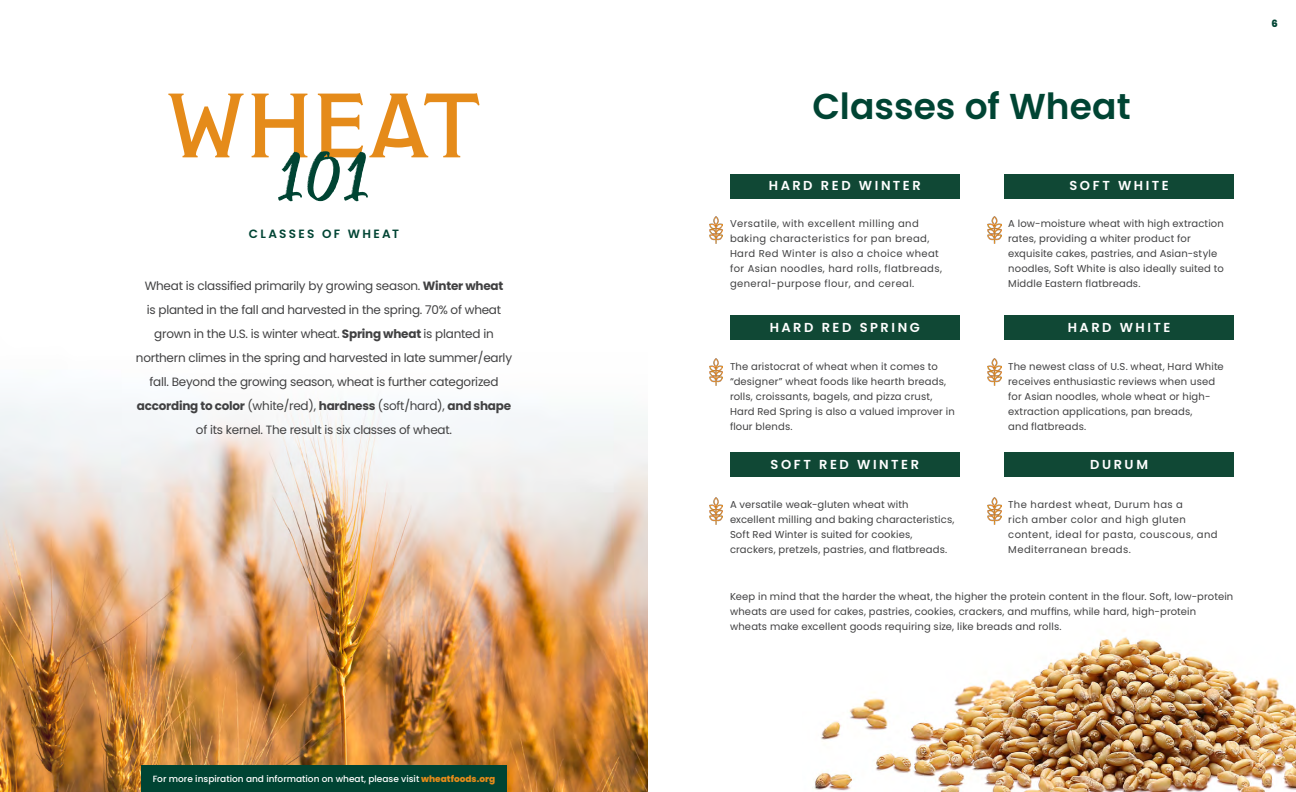
<style>
.page{position:relative;width:1296px;height:792px;background:#fff}
.page>*{position:absolute;margin:0;border:0;box-sizing:border-box;transform-origin:0 0}
.t1{font:300 91.1px "Modesto Text";letter-spacing:.035em;color:#e58b1a}
.t2{font:86px "Better Times";color:#043}
.t3{font:600 36px "Poppins";color:#043}
.t4{font:600 13px "Poppins";letter-spacing:.195em;color:#fff}
.t5{font:12px/24px "Poppins";letter-spacing:-.02em;color:#414142;text-align:center}
.t6{font:600 12px "Poppins";letter-spacing:.195em;color:#043}
.t7{font:10px/15px "Poppins";letter-spacing:.015em;color:#414142}
.t8{font:10px/15px "Poppins";letter-spacing:.04em;color:#414142}
.t9{font:10px/15px "Poppins";letter-spacing:.045em;color:#414142}
.t10{font:800 10px "Poppins";color:#043}
.t11{font:500 9px "Poppins";color:#fff}
.s1{font-weight:700}
.s2{font-weight:800;color:#e58b1a}
</style>
<div class="page">
<img style="left:0;top:399px;width:648px;height:393px">
<div style="left:141px;top:765px;width:366px;height:27px;background:#043"></div>
<img style="left:814px;top:504px;width:482px;height:288px">
<div style="left:730px;top:174px;width:230px;height:24px;background:#104835"></div>
<div style="left:1004px;top:174px;width:230px;height:24px;background:#104835"></div>
<div style="left:730px;top:315px;width:230px;height:25px;background:#104835"></div>
<div style="left:1004px;top:315px;width:230px;height:25px;background:#104835"></div>
<div style="left:730px;top:453px;width:230px;height:24px;background:#104835"></div>
<div style="left:1004px;top:453px;width:230px;height:24px;background:#104835"></div>
<img style="left:709px;top:217px;width:14px;height:27px">
<img style="left:988px;top:217px;width:13px;height:27px">
<img style="left:709px;top:359px;width:14px;height:26px">
<img style="left:988px;top:359px;width:13px;height:26px">
<img style="left:709px;top:497px;width:14px;height:27px">
<img style="left:988px;top:497px;width:13px;height:27px">
<h1 class="t1" style="left:167px;top:79px;width:315px">WHEAT</h1>
<h2 class="t2" style="left:280px;top:128px;width:90px">101</h2>
<p class="t6" style="left:249px;top:227px;width:152px">CLASSES OF WHEAT</p>
<p class="t5" style="left:136px;top:274px;width:378px">Wheat is classified primarily by growing season. <span class="s1">Winter wheat<br></span>is planted in the fall and harvested in the spring. 70% of wheat grown in the U.S. is winter wheat. <span class="s1">Spring wheat</span> is planted in northern climes in the spring and harvested in late summer/early fall. Beyond the growing season, wheat is further categorized <span class="s1">according to color</span> (white/red), <span class="s1">hardness</span> (soft/hard), <span class="s1">and shape </span>of its kernel. The result is six classes of wheat.</p>
<p class="t11" style="left:153px;top:773px;width:344px">For more inspiration and information on wheat, please visit <span class="s2">wheatfoods.org</span></p>
<h3 class="t3" style="left:813px;top:85px;width:320px">Classes of Wheat</h3>
<h3 class="t4" style="left:769px;top:178px;width:153px">HARD RED WINTER</h3>
<h3 class="t4" style="left:1070px;top:178px;width:101px">SOFT WHITE</h3>
<p class="t8" style="left:730px;top:217px;width:214px">Versatile, with excellent milling and baking characteristics for pan bread, Hard Red Winter is also a choice wheat for Asian noodles, hard rolls, flatbreads, general-purpose flour, and cereal.</p>
<p class="t7" style="left:1008px;top:217px;width:217px">A low-moisture wheat with high extraction rates, providing a whiter product for exquisite cakes, pastries, and Asian-style noodles, Soft White is also ideally suited to Middle Eastern flatbreads.</p>
<h3 class="t4" style="left:770px;top:320px;width:152px">HARD RED SPRING</h3>
<h3 class="t4" style="left:1068px;top:320px;width:104px">HARD WHITE</h3>
<p class="t7" style="left:730px;top:359px;width:226px">The aristocrat of wheat when it comes to “designer” wheat foods like hearth breads, rolls, croissants, bagels, and pizza crust, Hard Red Spring is also a valued improver in flour blends.</p>
<p class="t7" style="left:1008px;top:359px;width:217px">The newest class of U.S. wheat, Hard White receives enthusiastic reviews when used for Asian noodles, whole wheat or high&shy;extraction applications, pan breads,<br>and flatbreads.</p>
<h3 class="t4" style="left:771px;top:457px;width:150px">SOFT RED WINTER</h3>
<h3 class="t4" style="left:1090px;top:457px;width:59px">DURUM</h3>
<p class="t7" style="left:730px;top:497px;width:226px">A versatile weak-gluten wheat with excellent milling and baking characteristics, Soft Red Winter is suited for cookies, crackers, pretzels, pastries, and flatbreads.</p>
<p class="t7" style="left:730px;top:589px;width:505px">Keep in mind that the harder the wheat, the higher the protein content in the flour. Soft, low-protein wheats are used for cakes, pastries, cookies, crackers, and muffins, while hard, high-protein wheats make excellent goods requiring size, like breads and rolls.</p>
<p class="t9" style="left:1008px;top:497px;width:211px">The hardest wheat, Durum has a<br>rich amber color and high gluten content, ideal for pasta, couscous, and<br>Mediterranean breads.</p>
<p class="t10" style="left:1272px;top:18px;width:8px">6</p>
</div>
